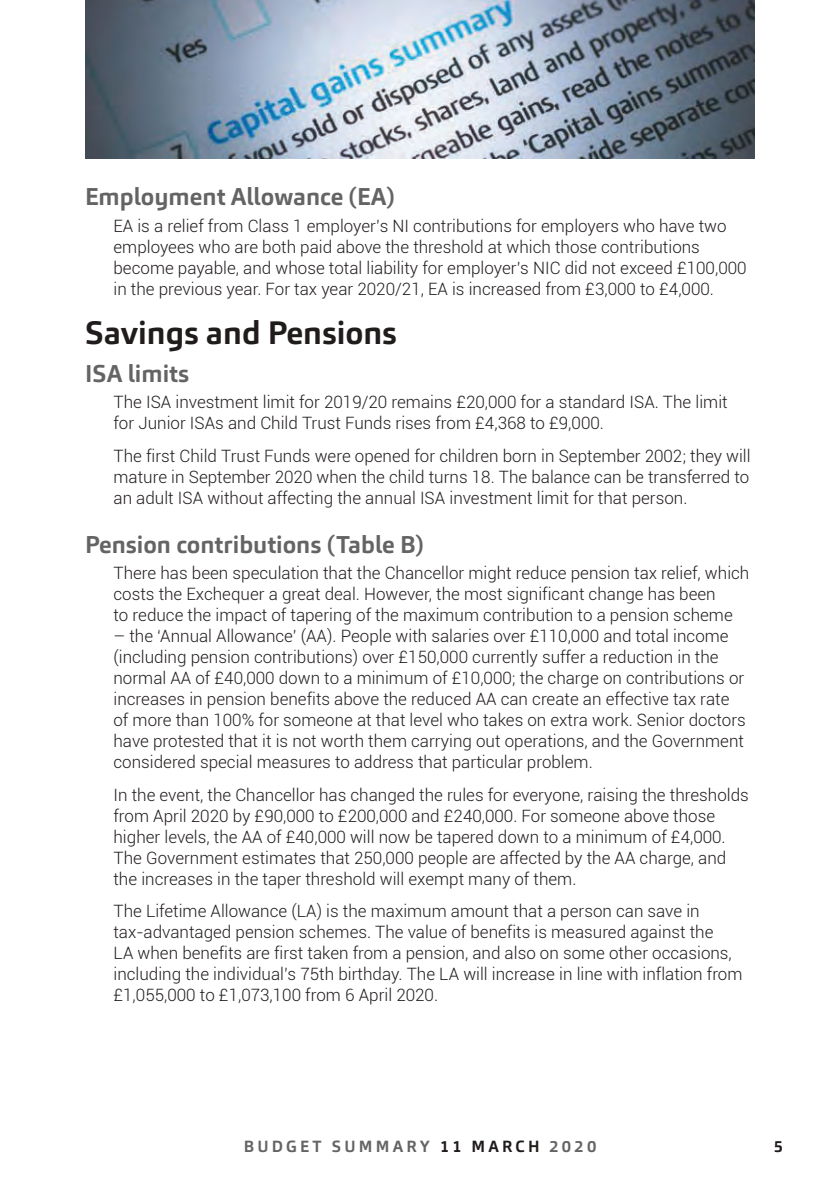
<style>
.page{position:relative;width:840px;height:1191px;background:#fff}
.page>*{position:absolute;margin:0;border:0;box-sizing:border-box;transform-origin:0 0}
.t1{font:700 32px "Carnac";color:#211c1c}
.t2{font:700 24px "Carnac";color:#656465}
.t3{font:300 17px/21px "Roboto";color:#211c1c}
.t4{font:700 16px "Carnac";letter-spacing:.2em;color:#656465}
.t5{font:700 16px "Carnac";color:#211c1c}
.s1{color:#211c1c}
</style>
<div class="page">
<img style="left:85px;top:0;width:669px;height:159px">
<h2 class="t2" style="left:85px;top:181px;width:311px">Employment Allowance (EA)</h2>
<p class="t3" style="left:113px;top:215px;width:634px">EA is a relief from Class 1 employer’s NI contributions for employers who have two employees who are both paid above the threshold at which those contributions become payable, and whose total liability for employer’s NIC did not exceed £100,000 in the previous year. For tax year 2020/21, EA is increased from £3,000 to £4,000.</p>
<h1 class="t1" style="left:85px;top:312px;width:313px">Savings and Pensions</h1>
<h2 class="t2" style="left:85px;top:358px;width:105px">ISA limits</h2>
<p class="t3" style="left:113px;top:391px;width:615px">The ISA investment limit for 2019/20 remains £20,000 for a standard ISA. The limit for Junior ISAs and Child Trust Funds rises from £4,368 to £9,000.</p>
<p class="t3" style="left:113px;top:444px;width:638px;text-align:justify">The first Child Trust Funds were opened for children born in September 2002; they will mature in September 2020 when the child turns 18. The balance can be transferred to an adult ISA without affecting the annual ISA investment limit for that person.</p>
<h2 class="t2" style="left:85px;top:529px;width:340px">Pension contributions (Table B)</h2>
<p class="t3" style="left:113px;top:562px;width:637px">There has been speculation that the Chancellor might reduce pension tax relief, which costs the Exchequer a great deal. However, the most significant change has been<br>to reduce the impact of tapering of the maximum contribution to a pension scheme</p>
<p class="t3" style="left:113px;top:625px;width:633px">– the ‘Annual Allowance’ (AA). People with salaries over £110,000 and total income (including pension contributions) over £150,000 currently suffer a reduction in the normal AA of £40,000 down to a minimum of £10,000; the charge on contributions or increases in pension benefits above the reduced AA can create an effective tax rate of more than 100% for someone at that level who takes on extra work. Senior doctors have protested that it is not worth them carrying out operations, and the Government considered special measures to address that particular problem.</p>
<p class="t3" style="left:113px;top:783px;width:636px">In the event, the Chancellor has changed the rules for everyone, raising the thresholds from April 2020 by £90,000 to £200,000 and £240,000. For someone above those higher levels, the AA of £40,000 will now be tapered down to a minimum of £4,000.<br>The Government estimates that 250,000 people are affected by the AA charge, and the increases in the taper threshold will exempt many of them.</p>
<p class="t3" style="left:113px;top:900px;width:630px">The Lifetime Allowance (LA) is the maximum amount that a person can save in tax-advantaged pension schemes. The value of benefits is measured against the<br>LA when benefits are first taken from a pension, and also on some other occasions, including the individual’s 75th birthday. The LA will increase in line with inflation from £1,055,000 to £1,073,100 from 6 April 2020.</p>
<p class="t4" style="left:243px;top:1136px;width:354px">BUDGET SUMMARY <span class="s1">11 MARCH</span> 2020</p>
<p class="t5" style="left:773px;top:1136px;width:11px">5</p>
</div>
